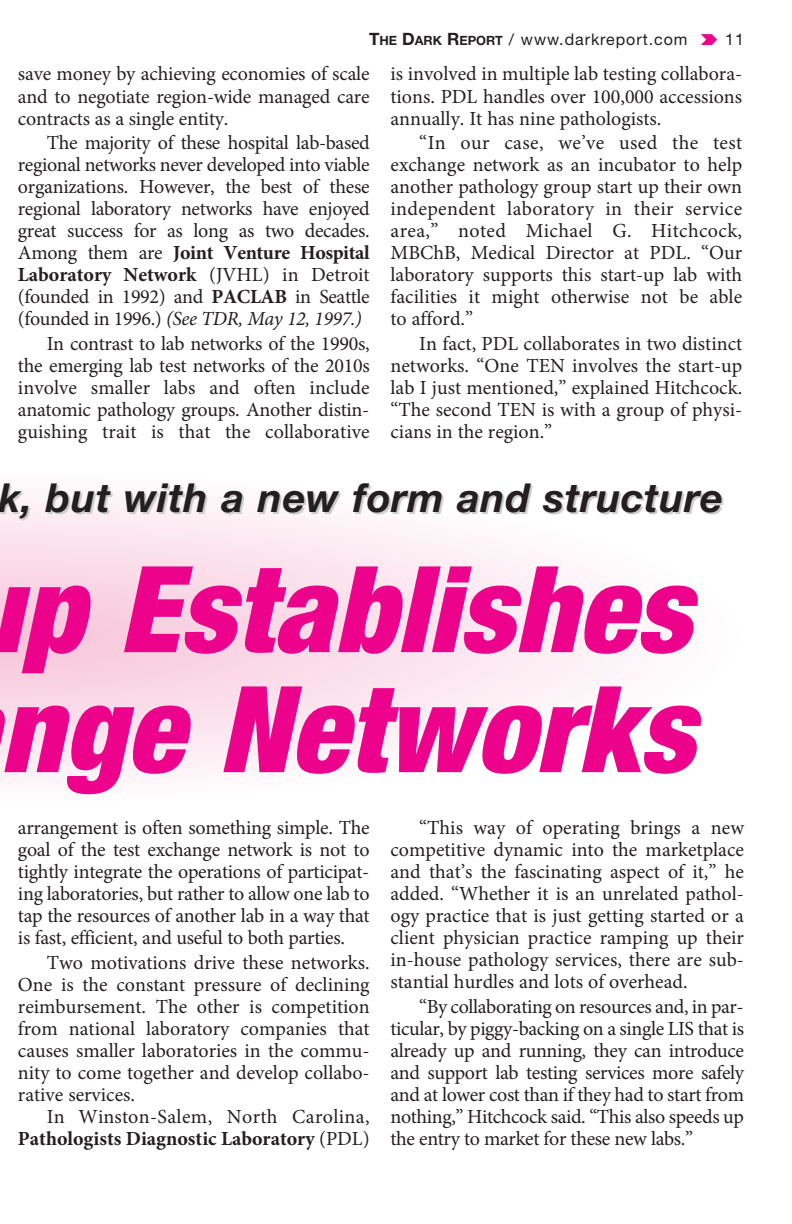
<style>
.page{position:relative;width:792px;height:1224px;background:#fff}
.page>*{position:absolute;margin:0;border:0;box-sizing:border-box;transform-origin:0 0}
.t1{font:italic 900 condensed 120px/120px "Helvetica Neue";letter-spacing:.005em;color:#ed028c}
.t2{font:italic 700 40px "Helvetica Neue";letter-spacing:.015em;color:#231f20}
.t3{font:20px/22px "Minion Pro";color:#231f20;text-align:justify}
.t4{font:20px/22px "Minion Pro";letter-spacing:.02em;color:#231f20;text-align:right}
.t5{font:16px "Helvetica Neue";letter-spacing:.06em;color:#231f20}
.s1{font-weight:700;font-size:17px}
.s2{font-weight:700;font-size:12.8px}
.s3{font-weight:700}
.s4{font-style:italic}
</style>
<div class="page">
<svg style="left:0;top:496px;width:632px;height:283px"></svg>
<p class="t5" style="left:369px;top:33px;width:320px"><span class="s1">T</span><span class="s2">HE</span> <span class="s1">D</span><span class="s2">ARK</span> <span class="s1">R</span><span class="s2">EPORT</span> / www.darkreport.com</p>
<p class="t5" style="left:725px;top:33px;width:20px">11</p>
<p class="t3" style="left:18px;top:65px;width:353px">save money by achieving economies of scale and to negotiate region-wide managed care contracts as a single entity.</p>
<p class="t3" style="left:18px;top:134px;width:353px;text-indent:29px">The majority of these hospital lab-based regional networks never developed into viable organizations. However, the best of these regional laboratory networks have enjoyed great success for as long as two decades.<br>Among them are <span class="s3">Joint Venture Hospital Laboratory Network</span> (JVHL) in Detroit (founded in 1992) and <span class="s3">PACLAB</span> in Seattle (founded in 1996.) <span class="s4">(See TDR, May 12, 1997.)</span></p>
<p class="t3" style="left:18px;top:335px;width:353px;text-indent:29px">In contrast to lab networks of the 1990s, the emerging lab test networks of the 2010s involve smaller labs and often include anatomic pathology groups. Another distin&shy;guishing trait is that the collaborative</p>
<p class="t3" style="left:390px;top:65px;width:353px">is involved in multiple lab testing collabora&shy;tions. PDL handles over 100,000 accessions annually. It has nine pathologists.</p>
<p class="t3" style="left:390px;top:134px;width:353px;text-indent:29px">“In our case, we’ve used the test exchange network as an incubator to help another pathology group start up their own independent laboratory in their service area,” noted Michael G. Hitchcock, MBChB, Medical Director at PDL. “Our laboratory supports this start-up lab with facilities it might otherwise not be able to afford.”</p>
<p class="t3" style="left:390px;top:335px;width:353px;text-indent:29px">In fact, PDL collaborates in two distinct networks. “One TEN involves the start-up lab I just mentioned,” explained Hitchcock. “The second TEN is with a group of physi&shy;cians in the region.”</p>
<h2 class="t2" style="left:-1px;top:484px;width:726px">k, but with a new form and structure</h2>
<h1 class="t1" style="left:0;top:560px;width:695px">p Establishes nge Networks</h1>
<p class="t3" style="left:18px;top:819px;width:353px">arrangement is often something simple. The goal of the test exchange network is not to tightly integrate the operations of participat&shy;ing laboratories, but rather to allow one lab to tap the resources of another lab in a way that is fast, efficient, and useful to both parties.</p>
<p class="t3" style="left:18px;top:954px;width:353px;text-indent:29px">Two motivations drive these networks.<br>One is the constant pressure of declining reimbursement. The other is competition from national laboratory companies that causes smaller laboratories in the commu&shy;nity to come together and develop collabo&shy;rative services.</p>
<p class="t4" style="left:18px;top:1108px;width:353px">In Winston-Salem, North Carolina,<br><span class="s3">Pathologists Diagnostic Laboratory</span> (PDL)</p>
<p class="t3" style="left:390px;top:819px;width:355px;text-indent:29px">“This way of operating brings a new competitive dynamic into the marketplace and that’s the fascinating aspect of it,” he added. “Whether it is an unrelated pathol&shy;ogy practice that is just getting started or a client physician practice ramping up their in-house pathology services, there are sub&shy;stantial hurdles and lots of overhead.</p>
<p class="t3" style="left:390px;top:998px;width:355px;text-indent:29px">“By collaborating on resources and, in par&shy;ticular, by piggy-backing on a single LIS that is already up and running, they can introduce and support lab testing services more safely and at lower cost than if they had to start from nothing,” Hitchcock said. “This also speeds up the entry to market for these new labs.”</p>
</div>
